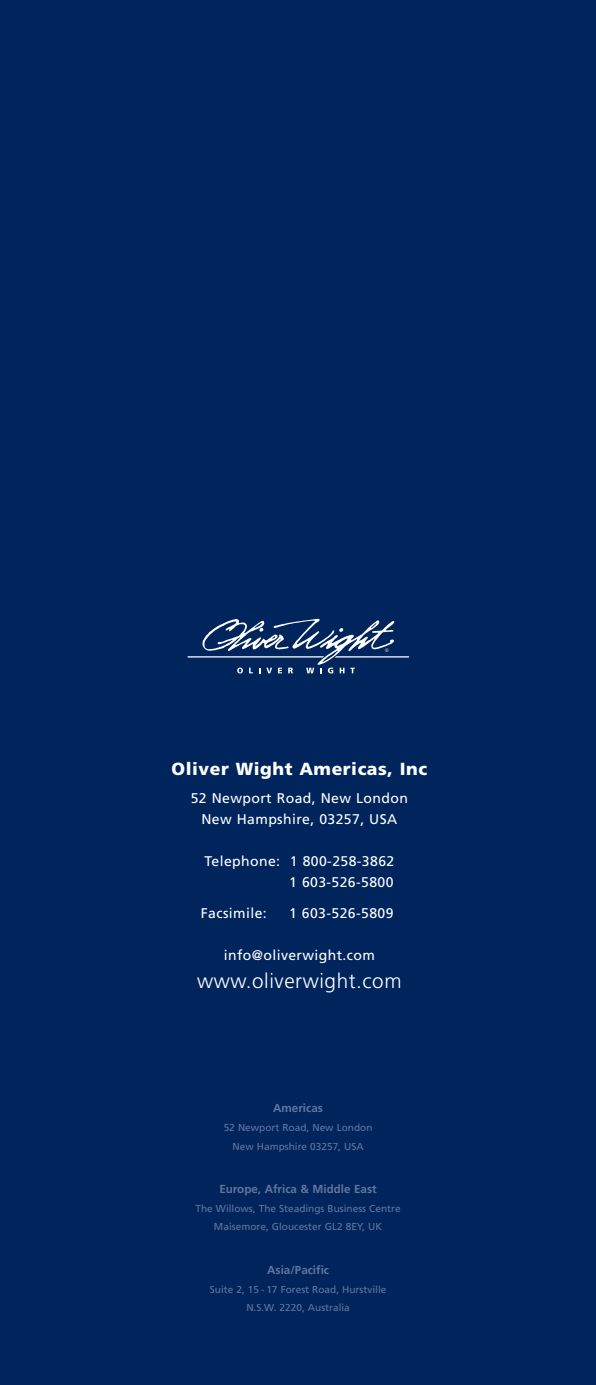
<style>
.page{position:relative;width:596px;height:1385px;background:#fff}
.page>*{position:absolute;margin:0;border:0;box-sizing:border-box;transform-origin:0 0}
.t1{font:300 20.65px "Frutiger";letter-spacing:.03em;color:#fff}
.t2{font:900 17.5px "Frutiger";letter-spacing:.03em;color:#fff}
.t3{font:14px/21px "Frutiger";letter-spacing:.03em;color:#fff;text-align:center}
.t4{font:700 11.55px "Frutiger";color:#64749e}
.t5{font:9.97px/18.6px "Frutiger";color:#64749e;text-align:center}
.t6{font:6.12px "Courier";color:#fff}
</style>
<div class="page">
<div style="left:0;top:0;width:595px;height:1384px;background:#00255d"></div>
<svg style="left:202px;top:618px;width:207px;height:55px"></svg>
<p class="t6" style="left:385px;top:648px;width:5px">®</p>
<h2 class="t2" style="left:171px;top:761px;width:257px">Oliver Wight Americas, Inc</h2>
<h3 class="t3" style="left:190px;top:788px;width:219px">52 Newport Road, New London<br>New Hampshire, 03257, USA</h3>
<h3 class="t3" style="left:204px;top:851px;width:191px;text-align:right">Telephone: 1 800-258-3862<br>1 603-526-5800</h3>
<h3 class="t3" style="left:201px;top:903px;width:67px">Facsimile:</h3>
<h3 class="t3" style="left:289px;top:903px;width:106px">1 603-526-5809</h3>
<h3 class="t3" style="left:224px;top:945px;width:152px">info@oliverwight.com</h3>
<h1 class="t1" style="left:197px;top:972px;width:206px">www.oliverwight.com</h1>
<p class="t4" style="left:273px;top:1103px;width:51px">Americas</p>
<p class="t5" style="left:223px;top:1118px;width:150px">52 Newport Road, New London<br>New Hampshire 03257, USA</p>
<p class="t4" style="left:219px;top:1184px;width:159px">Europe, Africa &amp; Middle East</p>
<p class="t5" style="left:195px;top:1199px;width:206px">The Willows, The Steadings Business Centre<br>Maisemore, Gloucester GL2 8EY, UK</p>
<p class="t4" style="left:267px;top:1265px;width:63px">Asia/Pacific</p>
<p class="t5" style="left:210px;top:1280px;width:178px">Suite 2, 15 - 17 Forest Road, Hurstville<br>N.S.W. 2220, Australia</p>
</div>
